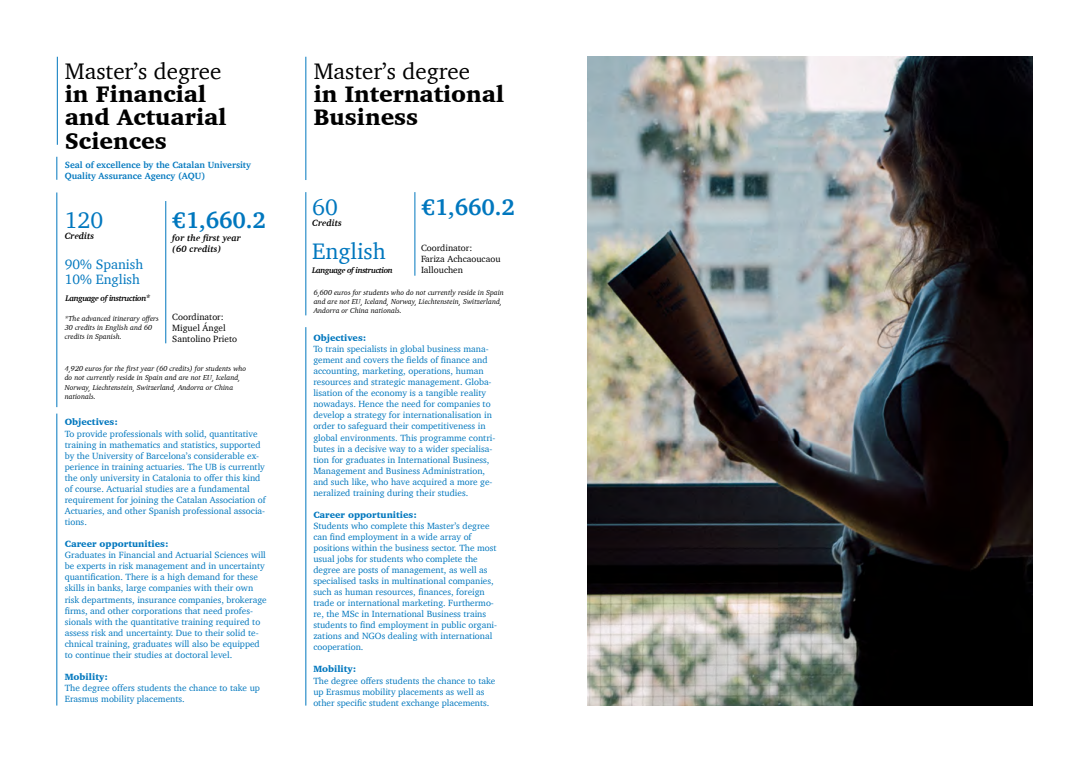
<style>
.page{position:relative;width:1089px;height:769px;background:#fff}
.page>*{position:absolute;margin:0;border:0;box-sizing:border-box;transform-origin:0 0}
.t1{font:900 23px/23px "Charter";color:#000}
.t2{font:23px "Charter";color:#000}
.t3{font:700 23px "Charter";color:#0077be}
.t4{font:23px "Charter";color:#0077be}
.t5{font:13.8px/15.7px "Charter";color:#0077be}
.t6{font:9.2px/11px "Charter";color:#0077be}
.t7{font:900 9.2px "Charter";color:#0077be}
.t8{font:9.2px/11.1px "Charter";color:#000}
.t9{font:700 9.2px/11.1px "Charter";color:#0077be}
.t10{font:italic 700 9.2px/11.1px "Charter";color:#000}
.t11{font:italic 700 8.3px "Charter";letter-spacing:-.05em;color:#000}
.t12{font:italic 7.4px/9.2px "Charter";color:#000}
.s1{font-size:9.2px}
</style>
<div class="page">
<hr style="left:57px;top:413px;width:1px;height:292px;background:#0077be">
<hr style="left:57px;top:57px;width:1px;height:88px;background:#0077be">
<svg style="left:57px;top:157px;width:1px;height:23px"></svg>
<hr style="left:57px;top:192px;width:1px;height:215px;background:#0077be">
<hr style="left:166px;top:201px;width:1px;height:142px;background:#0077be">
<img style="left:587px;top:57px;width:445px;height:648px">
<hr style="left:306px;top:57px;width:1px;height:123px;background:#0077be">
<hr style="left:415px;top:192px;width:1px;height:83px;background:#0077be">
<hr style="left:306px;top:327px;width:1px;height:378px;background:#0077be">
<hr style="left:306px;top:192px;width:1px;height:123px;background:#0077be">
<h1 class="t2" style="left:65px;top:52px;width:158px">Master’s degree</h1>
<h1 class="t1" style="left:65px;top:82px;width:163px">in Financial and Actuarial<br>Sciences</h1>
<p class="t9" style="left:65px;top:159px;width:188px">Seal of excellence by the Catalan University<br>Quality Assurance Agency (AQU)</p>
<h1 class="t4" style="left:65px;top:200px;width:40px">120</h1>
<p class="t10" style="left:65px;top:230px;width:31px">Credits</p>
<h1 class="t3" style="left:172px;top:200px;width:95px">€1,660.2</h1>
<p class="t10" style="left:172px;top:232px;width:70px">for the first year (60 credits)</p>
<h2 class="t5" style="left:65px;top:256px;width:80px">90% Spanish<br>10% English</h2>
<p class="t11" style="left:66px;top:290px;width:86px">Language of instruction<span class="s1">*</span></p>
<p class="t12" style="left:65px;top:313px;width:96px">*The advanced itinerary offers<br>30 credits in English and 60 credits in Spanish.</p>
<p class="t8" style="left:172px;top:310px;width:66px">Coordinator:<br>Miguel Ángel<br>Santolino Prieto</p>
<p class="t12" style="left:65px;top:364px;width:183px">4,920 euros for the first year (60 credits) for students who do not currently reside in Spain and are not EU, Iceland, Norway, Liechtenstein, Switzerland, Andorra or China nationals.</p>
<p class="t7" style="left:65px;top:416px;width:55px">Objectives:</p>
<p class="t6" style="left:65px;top:427px;width:202px">To provide professionals with solid, quantitative training in mathematics and statistics, supported by the University of Barcelona’s considerable ex&shy;perience in training actuaries. The UB is currently the only university in Catalonia to offer this kind of course. Actuarial studies are a fundamental requirement for joining the Catalan Association of Actuaries, and other Spanish professional associa&shy;tions.</p>
<p class="t7" style="left:65px;top:538px;width:105px">Career opportunities:</p>
<p class="t6" style="left:65px;top:549px;width:203px">Graduates in Financial and Actuarial Sciences will be experts in risk management and in uncertainty quantification. There is a high demand for these skills in banks, large companies with their own risk departments, insurance companies, brokerage firms, and other corporations that need profes&shy;sionals with the quantitative training required to assess risk and uncertainty. Due to their solid te&shy;chnical training, graduates will also be equipped to continue their studies at doctoral level.</p>
<p class="t7" style="left:65px;top:670px;width:45px">Mobility:</p>
<p class="t6" style="left:65px;top:682px;width:197px">The degree offers students the chance to take up<br>Erasmus mobility placements.</p>
<h1 class="t2" style="left:314px;top:52px;width:158px">Master’s degree</h1>
<h1 class="t1" style="left:314px;top:82px;width:192px">in International<br>Business</h1>
<h1 class="t4" style="left:312px;top:187px;width:27px">60</h1>
<p class="t10" style="left:312px;top:217px;width:31px">Credits</p>
<h1 class="t3" style="left:421px;top:187px;width:95px">€1,660.2</h1>
<p class="t8" style="left:421px;top:242px;width:81px">Coordinator:<br>Fariza Achcaoucaou<br>Iallouchen</p>
<p class="t12" style="left:314px;top:287px;width:192px">6,600 euros for students who do not currently reside in Spain and are not EU, Iceland, Norway, Liechtenstein, Switzerland,<br>Andorra or China nationals.</p>
<h1 class="t4" style="left:312px;top:231px;width:75px">English</h1>
<p class="t11" style="left:312px;top:262px;width:82px">Language of instruction</p>
<p class="t7" style="left:313px;top:332px;width:55px">Objectives:</p>
<p class="t6" style="left:313px;top:343px;width:183px">To train specialists in global business mana&shy;gement and covers the fields of finance and accounting, marketing, operations, human resources and strategic management. Globa&shy;lisation of the economy is a tangible reality nowadays. Hence the need for companies to develop a strategy for internationalisation in order to safeguard their competitiveness in global environments. This programme contri&shy;butes in a decisive way to a wider specialisa&shy;tion for graduates in International Business, Management and Business Administration, and such like, who have acquired a more ge&shy;neralized training during their studies.</p>
<p class="t7" style="left:313px;top:508px;width:105px">Career opportunities:</p>
<p class="t6" style="left:313px;top:520px;width:185px">Students who complete this Master’s degree can find employment in a wide array of positions within the business sector. The most usual jobs for students who complete the degree are posts of management, as well as specialised tasks in multinational companies, such as human resources, finances, foreign trade or international marketing. Furthermo&shy;re, the MSc in International Business trains students to find employment in public organi&shy;zations and NGOs dealing with international cooperation.</p>
<p class="t7" style="left:313px;top:663px;width:45px">Mobility:</p>
<p class="t6" style="left:313px;top:674px;width:183px">The degree offers students the chance to take up Erasmus mobility placements as well as other specific student exchange placements.</p>
</div>
